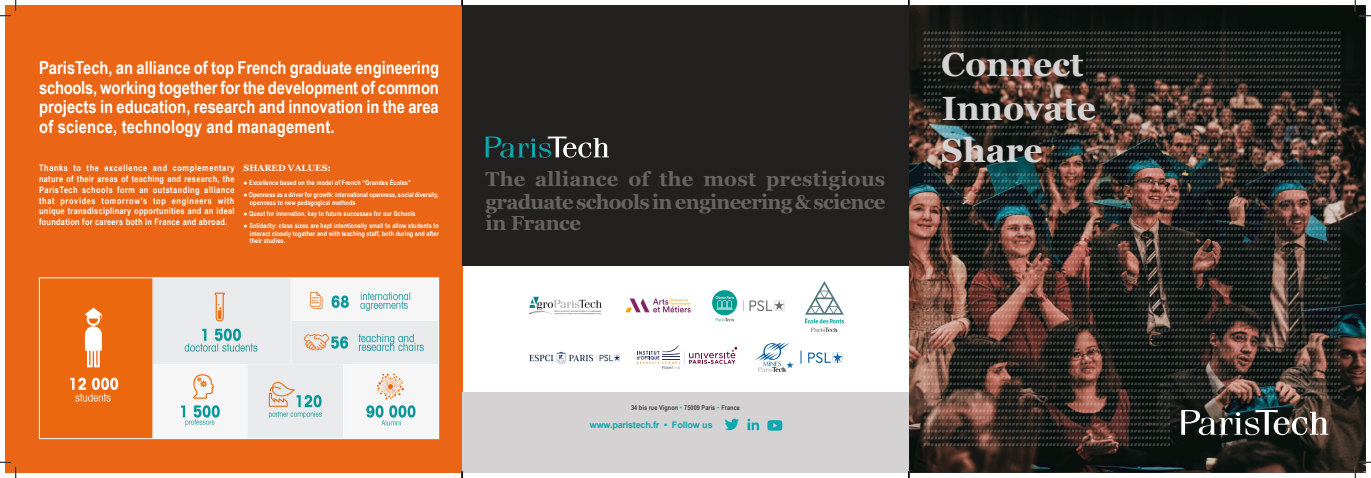
<style>
.page{position:relative;width:1371px;height:478px;background:#fff}
.page>*{position:absolute;margin:0;border:0;box-sizing:border-box;transform-origin:0 0}
.t1{font:700 33.6px/43.5px "Georgia";color:#d4d2d3}
.t2{font:700 20.25px/21.8px "Georgia";letter-spacing:-.035em;color:#696364;text-align:justify}
.t3{font:700 18px/19.5px "Arial Narrow";letter-spacing:.01em;color:#fff;text-align:justify}
.t4{font:700 9px/10.8px "Arial Narrow";letter-spacing:.03em;color:#fff;text-align:justify}
.t5{font:700 9px "Arial Narrow";letter-spacing:.07em;color:#fff}
.t6{font:700 9px "Arial";letter-spacing:-.02em;color:#0da8af}
.t7{font:700 9px "Georgia";color:#fff}
.t8{font:700 6.75px/7.5px "Arial Narrow";letter-spacing:.01em;color:#fff}
.t9{font:700 6.75px "Arial Narrow";letter-spacing:.01em;color:#433e3f}
.s1{font-family:"Arial";font-weight:400;color:#0da8af}
</style>
<div class="page">
<div style="left:5px;top:5px;width:457px;height:468px;background:#ea6616"></div>
<img style="left:909px;top:5px;width:457px;height:468px">
<div style="left:462px;top:392px;width:447px;height:81px;background:#d4d2d3"></div>
<div style="left:462px;top:5px;width:447px;height:261px;background:#232020"></div>
<svg style="left:486px;top:137px;width:123px;height:21px"></svg>
<svg style="left:725px;top:419px;width:14px;height:11px"></svg>
<svg style="left:747px;top:419px;width:12px;height:11px"></svg>
<svg style="left:767px;top:420px;width:15px;height:11px"></svg>
<img style="left:806px;top:281px;width:38px;height:50px">
<img style="left:528px;top:296px;width:74px;height:19px">
<img style="left:625px;top:298px;width:66px;height:15px">
<img style="left:712px;top:290px;width:72px;height:32px">
<svg style="left:808px;top:352px;width:35px;height:11px"></svg>
<svg style="left:755px;top:342px;width:38px;height:30px"></svg>
<svg style="left:801px;top:351px;width:1px;height:13px"></svg>
<img style="left:529px;top:351px;width:91px;height:14px">
<svg style="left:637px;top:345px;width:100px;height:24px"></svg>
<svg style="left:923px;top:31px;width:418px;height:415px;background:#413630"></svg>
<svg style="left:39px;top:277px;width:400px;height:162px"></svg>
<svg style="left:0;top:0;width:17px;height:17px"></svg>
<svg style="left:0;top:462px;width:17px;height:16px"></svg>
<svg style="left:1355px;top:0;width:16px;height:17px"></svg>
<svg style="left:1355px;top:462px;width:16px;height:16px"></svg>
<svg style="left:908px;top:0;width:2px;height:7px"></svg>
<svg style="left:908px;top:471px;width:2px;height:7px"></svg>
<h3 class="t3" style="left:39px;top:57px;width:401px">ParisTech, an alliance of top French graduate engineering schools, working together for the development of common projects in education, research and innovation in the area of science, technology and management.</h3>
<h3 class="t5" style="left:39px;top:161px;width:197px">Thanks to the excellence and complementary</h3>
<p class="t4" style="left:39px;top:173px;width:197px">nature of their areas of teaching and research, the ParisTech schools form an outstanding alliance that provides tomorrow’s top engineers with unique transdisciplinary opportunities and an ideal foundation for careers both in France and abroad.</p>
<h3 class="t7" style="left:243px;top:162px;width:89px">SHARED VALUES:</h3>
<p class="t8" style="left:243px;top:179px;width:169px">● Excellence based on the model of French “Grandes Écoles”</p>
<p class="t8" style="left:250px;top:191px;width:190px;text-indent:-6px">● Openness as a driver for growth: international openness, social diversity, openness to new pedagogical methods</p>
<p class="t8" style="left:243px;top:210px;width:174px">● Quest for innovation, key to future successes for our Schools</p>
<p class="t8" style="left:250px;top:222px;width:190px;text-align:justify;text-indent:-6px">● Solidarity: class sizes are kept intentionally small to allow students to interact closely together and with teaching staff, both during and after their studies.</p>
<h2 class="t2" style="left:486px;top:167px;width:401px">The alliance of the most prestigious graduate schools in engineering &amp; science in France</h2>
<h1 class="t1" style="left:941px;top:41px;width:156px">Connect<br>Innovate</h1>
<h1 class="t1" style="left:941px;top:127px;width:103px">Share</h1>
<p class="t9" style="left:631px;top:403px;width:110px">34 bis rue Vignon <span class="s1">•</span> 75009 Paris <span class="s1">•</span> France</p>
<h3 class="t6" style="left:590px;top:419px;width:124px">www.paristech.fr • Follow us</h3>
</div>
